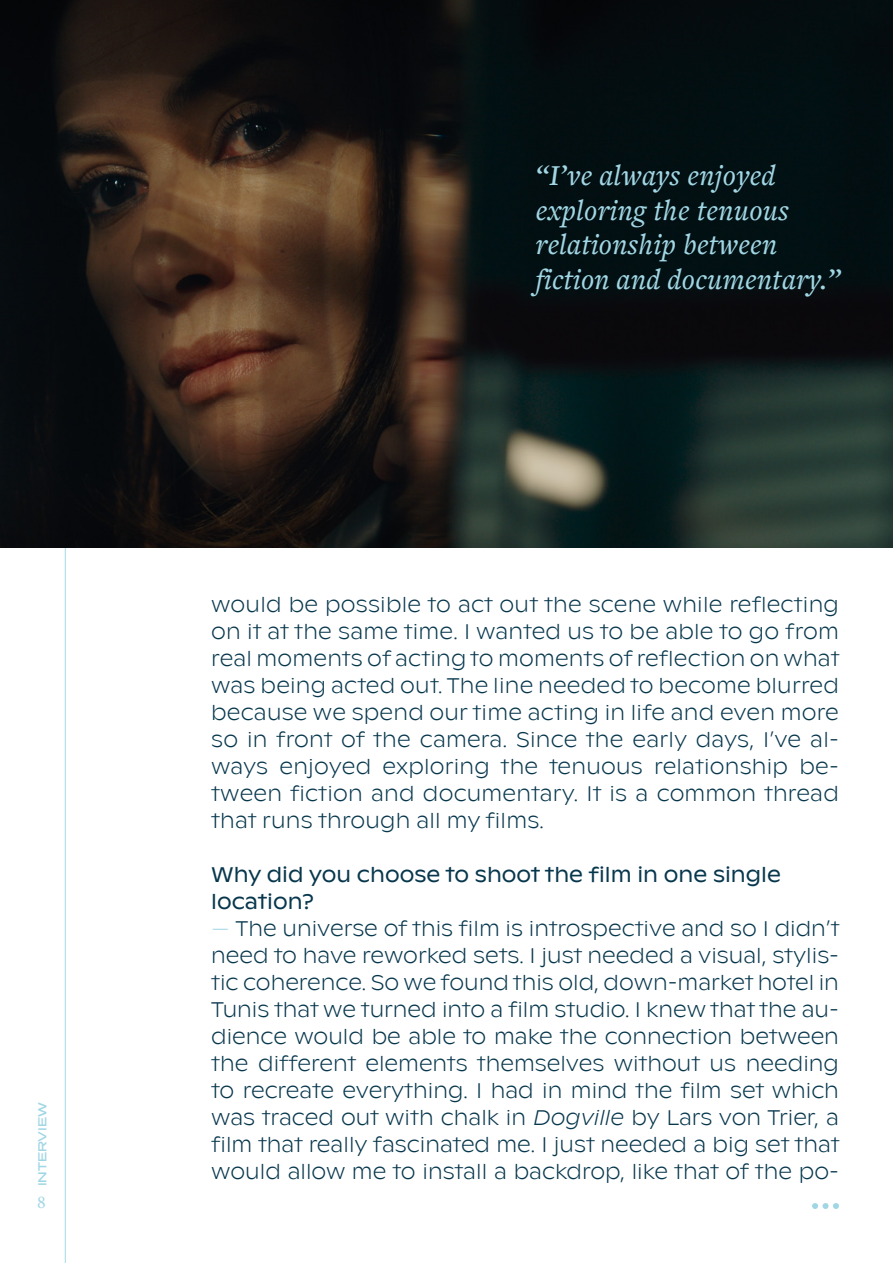
<style>
.page{position:relative;width:893px;height:1263px;background:#fff}
.page>*{position:absolute;margin:0;border:0;box-sizing:border-box;transform-origin:0 0}
.t1{font:italic 500 30px/34.5px "Freight Text Pro";letter-spacing:.01em;color:#a1d6e4}
.t2{font:100 21px/27px "Ginto Nord";color:#07374d;text-align:justify}
.t3{font:21px/27px "Ginto Nord";color:#07374d}
.t4{font:18px "Minion Pro";color:#a1d6e4}
.t5{font:12px "Presicav Rg";color:#a1d6e4}
.s1{color:#a1d6e4}
.s2{font-style:italic}
</style>
<div class="page">
<hr style="left:65px;top:0;width:1px;height:1263px;background:#a3d8e7">
<img style="left:0;top:0;width:893px;height:547px">
<svg style="left:812px;top:1203px;width:27px;height:6px"></svg>
<p class="t5" style="left:35px;top:1186px;width:86px;rotate:-90deg">INTERVIEW</p>
<p class="t4" style="left:37px;top:1190px;width:10px">8</p>
<h1 class="t1" style="left:536px;top:157px;width:306px">“I’ve always enjoyed exploring the tenuous relationship between fiction and documentary.”</h1>
<p class="t2" style="left:211px;top:590px;width:630px">would be possible to act out the scene while reflecting on it at the same time. I wanted us to be able to go from real moments of acting to moments of reflection on what was being acted out. The line needed to become blurred because we spend our time acting in life and even more so in front of the camera. Since the early days, I’ve al&shy;ways enjoyed exploring the tenuous relationship be&shy;tween fiction and documentary. It is a common thread that runs through all my films.</p>
<p class="t3" style="left:211px;top:860px;width:571px">Why did you choose to shoot the film in one single location?</p>
<p class="t2" style="left:211px;top:914px;width:630px"><span class="s1">—</span> The universe of this film is introspective and so I didn’t need to have reworked sets. I just needed a visual, stylis&shy;tic coherence. So we found this old, down-market hotel in Tunis that we turned into a film studio. I knew that the au&shy;dience would be able to make the connection between the different elements themselves without us needing to recreate everything. I had in mind the film set which was traced out with chalk in <span class="s2">Dogville</span> by Lars von Trier, a film that really fascinated me. I just needed a big set that would allow me to install a backdrop, like that of the po-</p>
</div>
